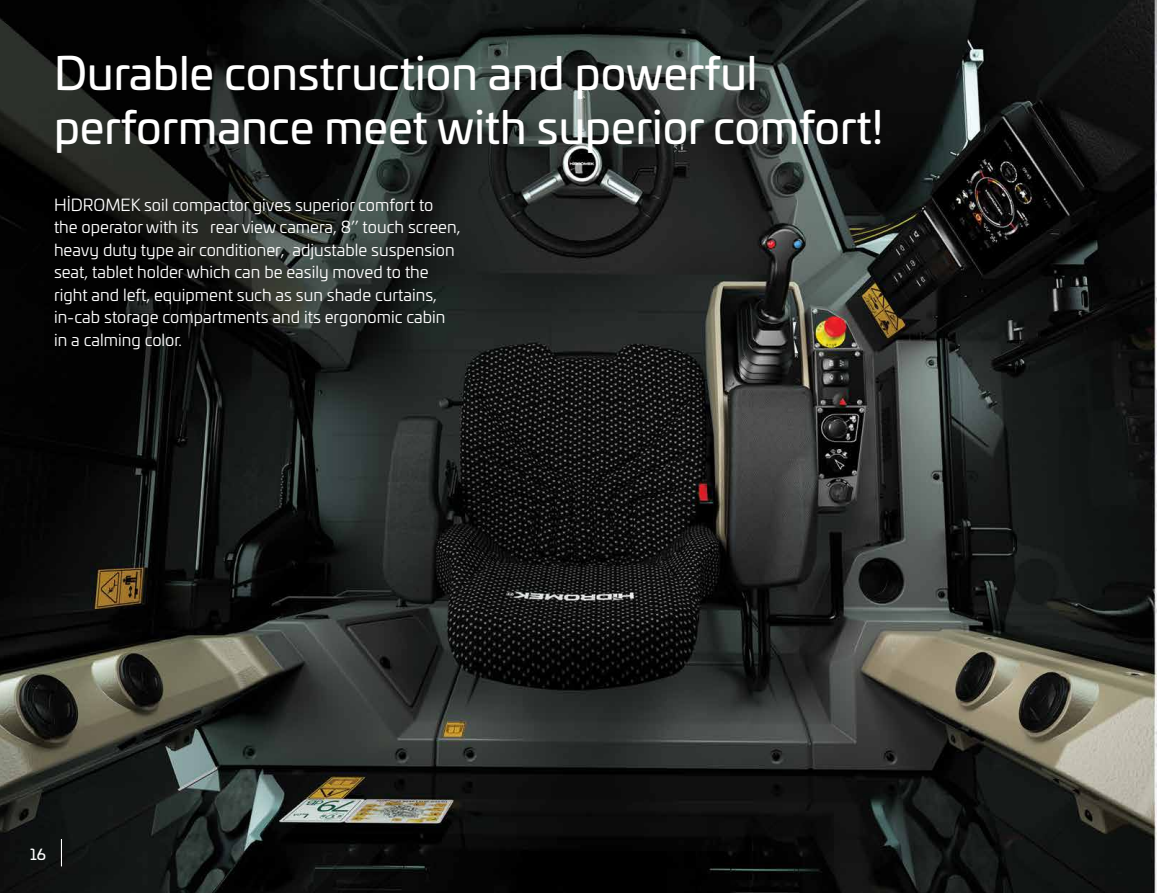
<style>
.page{position:relative;width:1157px;height:893px;background:#fff}
.page>*{position:absolute;margin:0;border:0;box-sizing:border-box;transform-origin:0 0}
.t1{font:45px/54px "Univia Pro";color:#fff}
.t2{font:16.5px/22.5px "Univia Pro";color:#fff}
.t3{font:15px "Univia Pro";color:#fff}
</style>
<div class="page">
<img style="left:0;top:0;width:1157px;height:893px">
<svg style="left:61px;top:839px;width:1px;height:27px"></svg>
<h1 class="t1" style="left:54px;top:44px;width:831px">Durable construction and powerful performance meet with superior comfort!</h1>
<p class="t2" style="left:54px;top:193px;width:408px">HİDROMEK soil compactor gives superior comfort to the operator with its rear view camera, 8’’ touch screen, heavy duty type air conditioner, adjustable suspension seat, tablet holder which can be easily moved to the right and left, equipment such as sun shade curtains, in-cab storage compartments and its ergonomic cabin in a calming color.</p>
<p class="t3" style="left:30px;top:843px;width:17px">16</p>
</div>
